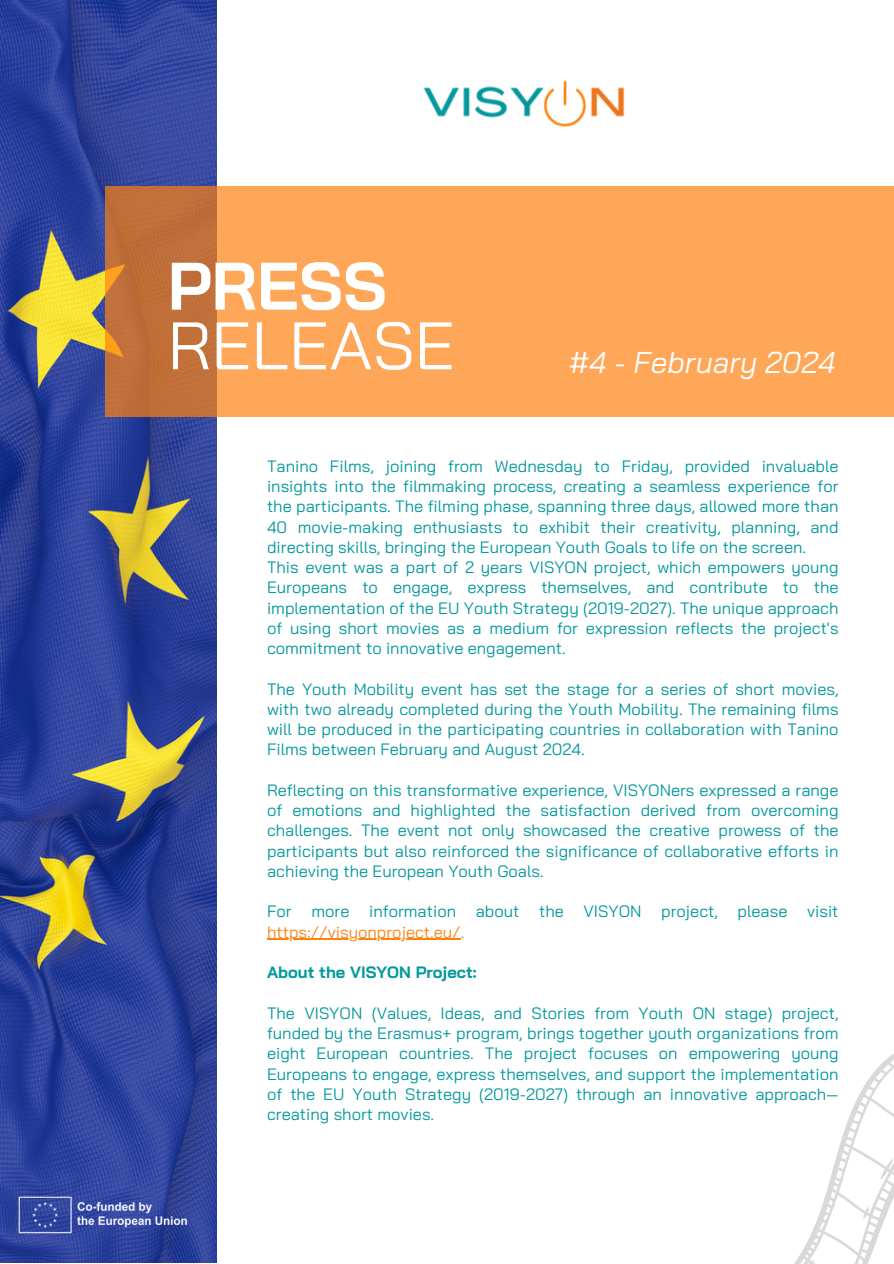
<style>
.page{position:relative;width:894px;height:1264px;background:#fff}
.page>*{position:absolute;margin:0;border:0;box-sizing:border-box;transform-origin:0 0}
.t1{font:67.05px/59.7px "Bai Jamjuree";color:#fff}
.t2{font:italic 30px "Bai Jamjuree";color:#fff}
.t3{font:16.5px/20.2px "Bai Jamjuree";color:#03989d;text-align:justify}
.t4{font:16.5px "Bai Jamjuree";color:#ff8210}
.t5{font:700 16.5px "Bai Jamjuree";color:#03989d}
.s1{font-weight:700}
</style>
<div class="page">
<img style="left:0;top:0;width:216px;height:1262px">
<svg style="left:795px;top:1054px;width:98px;height:209px"></svg>
<svg style="left:105px;top:186px;width:787px;height:231px;background:#f69f53"></svg>
<img style="left:423px;top:80px;width:202px;height:48px">
<img style="left:18px;top:1195px;width:175px;height:39px">
<hr style="left:267px;top:938px;width:194px;height:2px;background:#ff8210">
<p class="t1" style="left:168px;top:255px;width:288px"><span class="s1">PRESS<br></span>RELEASE</p>
<p class="t2" style="left:568px;top:343px;width:269px">#4 - February 2024</p>
<h2 class="t3" style="left:267px;top:455px;width:573px">Tanino Films, joining from Wednesday to Friday, provided invaluable insights into the filmmaking process, creating a seamless experience for the participants. The filming phase, spanning three days, allowed more than 40 movie-making enthusiasts to exhibit their creativity, planning, and directing skills, bringing the European Youth Goals to life on the screen.</h2>
<p class="t3" style="left:267px;top:556px;width:573px">This event was a part of 2 years VISYON project, which empowers young Europeans to engage, express themselves, and contribute to the implementation of the EU Youth Strategy (2019-2027). The unique approach of using short movies as a medium for expression reflects the project's commitment to innovative engagement.</p>
<p class="t3" style="left:267px;top:678px;width:573px">The Youth Mobility event has set the stage for a series of short movies, with two already completed during the Youth Mobility. The remaining films will be produced in the participating countries in collaboration with Tanino Films between February and August 2024.</p>
<p class="t3" style="left:267px;top:779px;width:573px">Reflecting on this transformative experience, VISYONers expressed a range of emotions and highlighted the satisfaction derived from overcoming challenges. The event not only showcased the creative prowess of the participants but also reinforced the significance of collaborative efforts in achieving the European Youth Goals.</p>
<p class="t3" style="left:267px;top:901px;width:573px">For more information about the VISYON project, please visit</p>
<p class="t4" style="left:267px;top:921px;width:199px">https://visyonproject.eu/.</p>
<p class="t5" style="left:267px;top:961px;width:211px">About the VISYON Project:</p>
<h3 class="t3" style="left:267px;top:1002px;width:573px">The VISYON (Values, Ideas, and Stories from Youth ON stage) project, funded by the Erasmus+ program, brings together youth organizations from eight European countries. The project focuses on empowering young Europeans to engage, express themselves, and support the implementation of the EU Youth Strategy (2019-2027) through an innovative approach— creating short movies.</h3>
</div>
